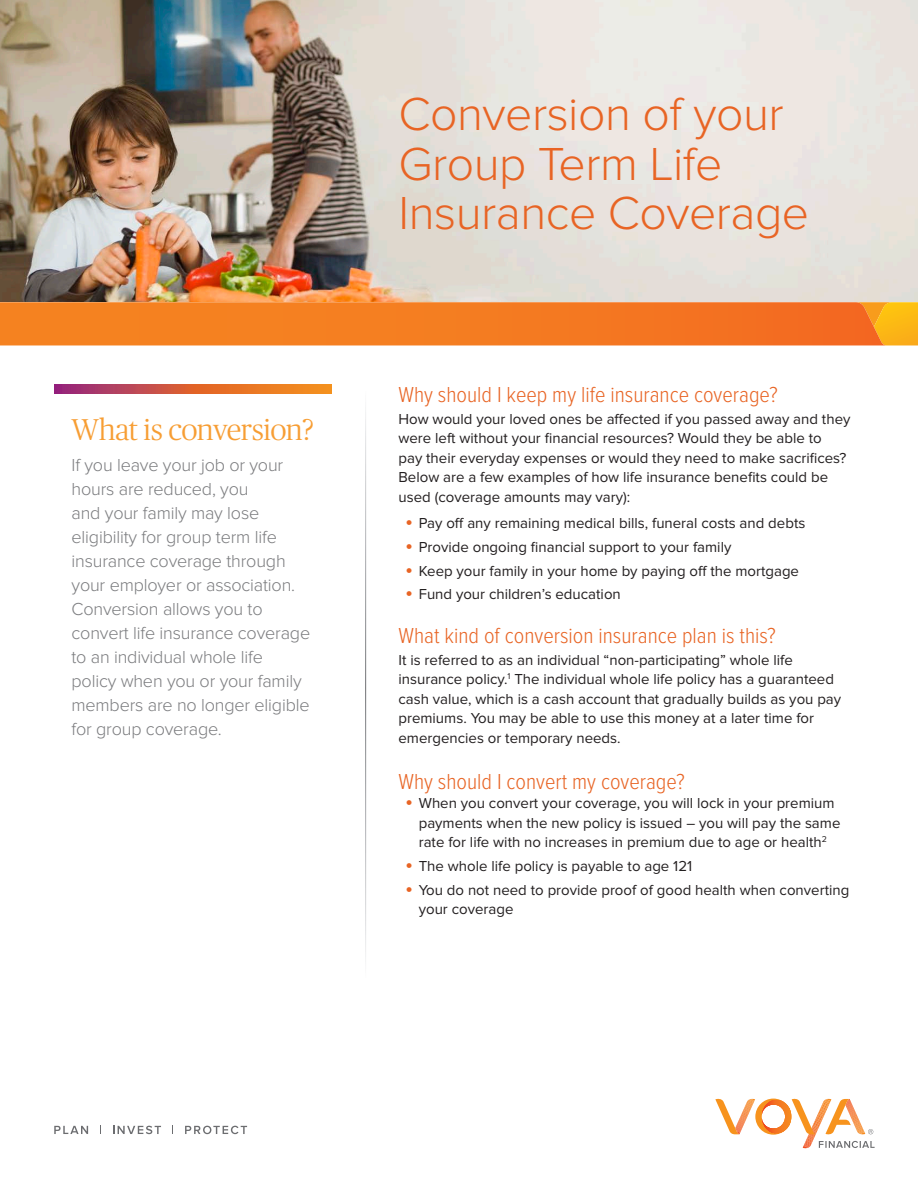
<style>
.page{position:relative;width:918px;height:1188px;background:#fff}
.page>*{position:absolute;margin:0;border:0;box-sizing:border-box;transform-origin:0 0}
.Voya___Subhead{font:300 48px/49.5px "Proxima Nova";letter-spacing:-.01em;color:#e86424}
.t1{font:300 30px "Publico Headline";letter-spacing:-.015em;color:#f7931d}
.Voya___Subhead-2{font:300 22.5px "Proxima Nova Cond";color:#e86424}
.t2{font:300 18px/24px "Proxima Nova";letter-spacing:-.01em;color:#6c6d70}
.Voya___Subhead-3{font:15px/19.5px "Proxima Nova";color:#231f20}
.s1{font-size:22.5px;color:#e86424}
</style>
<div class="page">
<svg style="left:54px;top:1126px;width:34px;height:8px"></svg>
<svg style="left:113px;top:1126px;width:48px;height:8px"></svg>
<svg style="left:185px;top:1126px;width:62px;height:8px"></svg>
<svg style="left:715px;top:1098px;width:160px;height:51px"></svg>
<img style="left:0;top:0;width:918px;height:302px">
<svg style="left:0;top:302px;width:918px;height:43px;background:#f47d21"></svg>
<svg style="left:54px;top:384px;width:278px;height:9px;background:#d15e3e"></svg>
<h2 class="t1" style="left:72px;top:409px;width:244px">What is conversion?</h2>
<p class="t2" style="left:72px;top:453px;width:240px">If you leave your job or your hours are reduced, you<br>and your family may lose eligibility for group term life insurance coverage through your employer or association.<br>Conversion allows you to convert life insurance coverage to an individual whole life policy when you or your family members are no longer eligible for group coverage.</p>
<p class="Voya___Subhead" style="left:399px;top:90px;width:412px">Conversion of your<br>Group Term Life<br>Insurance Coverage</p>
<p class="Voya___Subhead-2" style="left:399px;top:382px;width:381px">Why should I keep my life insurance coverage?</p>
<p class="Voya___Subhead-3" style="left:399px;top:409px;width:453px">How would your loved ones be affected if you passed away and they were left without your financial resources? Would they be able to<br>pay their everyday expenses or would they need to make sacrifices?<br>Below are a few examples of how life insurance benefits could be used (coverage amounts may vary):</p>
<p class="Voya___Subhead-3" style="left:405px;top:513px;width:402px"><span class="s1">•</span> Pay off any remaining medical bills, funeral costs and debts</p>
<p class="Voya___Subhead-3" style="left:405px;top:537px;width:328px"><span class="s1">•</span> Provide ongoing financial support to your family</p>
<p class="Voya___Subhead-3" style="left:405px;top:561px;width:395px"><span class="s1">•</span> Keep your family in your home by paying off the mortgage</p>
<p class="Voya___Subhead-3" style="left:405px;top:585px;width:217px"><span class="s1">•</span> Fund your children’s education</p>
<p class="Voya___Subhead-2" style="left:399px;top:623px;width:379px">What kind of conversion insurance plan is this?</p>
<p class="Voya___Subhead-3" style="left:399px;top:650px;width:444px">It is referred to as an individual “non-participating” whole life insurance policy.<sup>1</sup> The individual whole life policy has a guaranteed cash value, which is a cash account that gradually builds as you pay premiums. You may be able to use this money at a later time for emergencies or temporary needs.</p>
<p class="Voya___Subhead-2" style="left:399px;top:769px;width:288px">Why should I convert my coverage?</p>
<p class="Voya___Subhead-3" style="left:419px;top:794px;width:423px;text-indent:-14px"><span class="s1">•</span> When you convert your coverage, you will lock in your premium payments when the new policy is issued – you will pay the same rate for life with no increases in premium due to age or health<sup>2</sup></p>
<p class="Voya___Subhead-3" style="left:405px;top:857px;width:289px"><span class="s1">•</span> The whole life policy is payable to age 121</p>
<p class="Voya___Subhead-3" style="left:419px;top:880px;width:432px;text-indent:-14px"><span class="s1">•</span> You do not need to provide proof of good health when converting your coverage</p>
</div>
